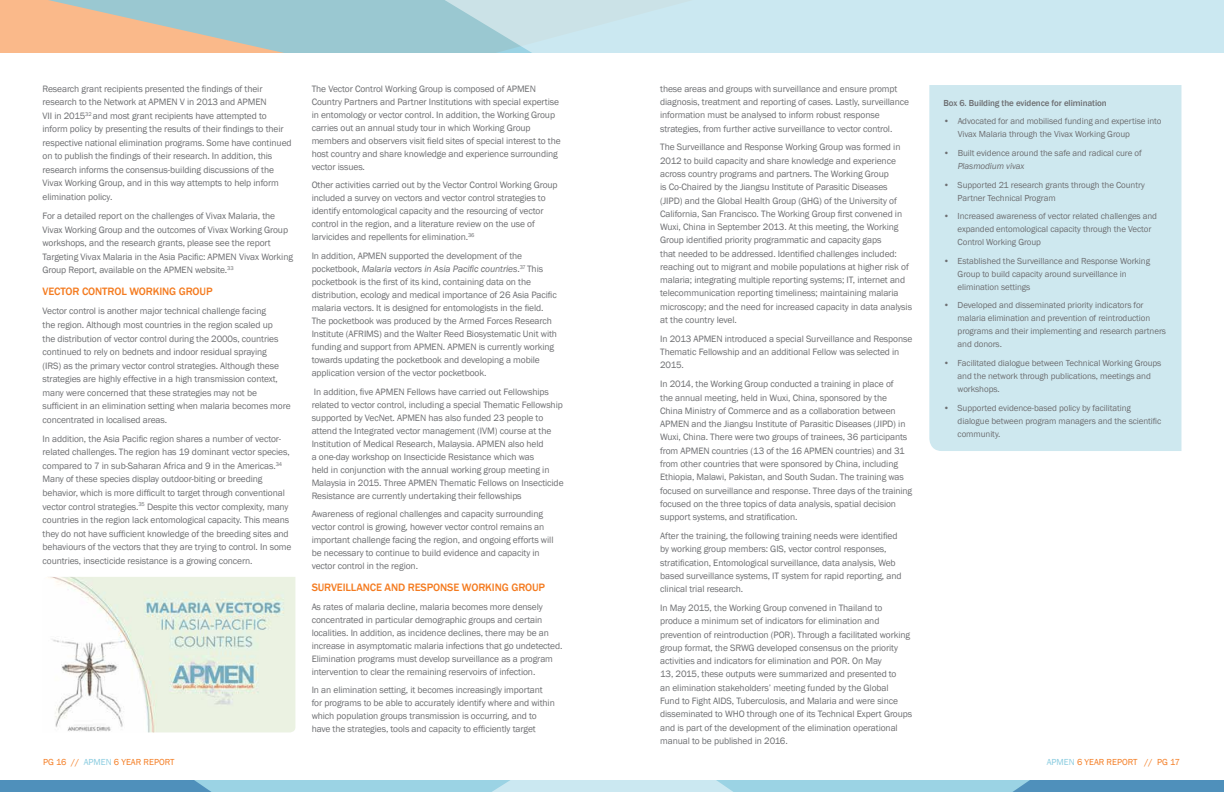
<style>
.page{position:relative;width:1224px;height:792px;background:#fff}
.page>*{position:absolute;margin:0;border:0;box-sizing:border-box;transform-origin:0 0}
.t1{font:500 11px "Franklin Gothic";letter-spacing:-.01em;color:#f47b20}
.t2{font:9.5px/13.3px "Franklin Gothic";letter-spacing:-.01em;color:#6d6e71}
.t3{font:9px/13px "Franklin Gothic";letter-spacing:-.01em;color:#6d6e71}
.t4{font:9px "Franklin Gothic";color:#f47b20}
.t5{font:500 9px "Franklin Gothic";letter-spacing:-.01em;color:#6d6e71}
.t6{font:italic 9px "Franklin Gothic";letter-spacing:-.01em;color:#6d6e71}
.s1{font-style:italic}
.s2{color:#88cbdf}
</style>
<div class="page">
<svg style="left:0;top:0;width:402px;height:53px;fill:#9ac8d1"></svg>
<svg style="left:402px;top:0;width:822px;height:53px;fill:#cbe8f1"></svg>
<svg style="left:0;top:780px;width:1224px;height:12px"></svg>
<img style="left:48px;top:577px;width:247px;height:155px">
<div style="left:929px;top:85px;width:252px;height:366px;background:#cee8ef"></div>
<p class="t2" style="left:43px;top:82px;width:251px">Research grant recipients presented the findings of their research to the Network at APMEN V in 2013 and APMEN<br>VII in 2015<sup>32</sup> and most grant recipients have attempted to inform policy by presenting the results of their findings to their respective national elimination programs. Some have continued on to publish the findings of their research. In addition, this research informs the consensus-building discussions of the Vivax Working Group, and in this way attempts to help inform elimination policy.</p>
<p class="t2" style="left:43px;top:209px;width:252px">For a detailed report on the challenges of Vivax Malaria, the Vivax Working Group and the outcomes of Vivax Working Group workshops, and the research grants, please see the report Targeting Vivax Malaria in the Asia Pacific: APMEN Vivax Working Group Report, available on the APMEN website.<sup>33</sup></p>
<p class="t1" style="left:43px;top:285px;width:172px">VECTOR CONTROL WORKING GROUP</p>
<p class="t2" style="left:43px;top:305px;width:250px">Vector control is another major technical challenge facing<br>the region. Although most countries in the region scaled up<br>the distribution of vector control during the 2000s, countries continued to rely on bednets and indoor residual spraying<br>(IRS) as the primary vector control strategies. Although these strategies are highly effective in a high transmission context, many were concerned that these strategies may not be sufficient in an elimination setting when malaria becomes more concentrated in localised areas.</p>
<p class="t2" style="left:43px;top:432px;width:250px">In addition, the Asia Pacific region shares a number of vector&shy;related challenges. The region has 19 dominant vector species, compared to 7 in sub-Saharan Africa and 9 in the Americas.<sup>34<br></sup>Many of these species display outdoor-biting or breeding behavior, which is more difficult to target through conventional vector control strategies.<sup>35</sup> Despite this vector complexity, many countries in the region lack entomological capacity. This means they do not have sufficient knowledge of the breeding sites and behaviours of the vectors that they are trying to control. In some countries, insecticide resistance is a growing concern.</p>
<p class="t2" style="left:312px;top:82px;width:251px;line-height:13px">The Vector Control Working Group is composed of APMEN Country Partners and Partner Institutions with special expertise in entomology or vector control. In addition, the Working Group carries out an annual study tour in which Working Group members and observers visit field sites of special interest to the host country and share knowledge and experience surrounding vector issues.</p>
<p class="t2" style="left:312px;top:179px;width:247px;line-height:13px">Other activities carried out by the Vector Control Working Group included a survey on vectors and vector control strategies to identify entomological capacity and the resourcing of vector control in the region, and a literature review on the use of larvicides and repellents for elimination.<sup>36</sup></p>
<p class="t2" style="left:312px;top:250px;width:247px;line-height:13px">In addition, APMEN supported the development of the pocketbook, <span class="s1">Malaria vectors in Asia Pacific countries</span>.<sup>37</sup> This pocketbook is the first of its kind, containing data on the distribution, ecology and medical importance of 26 Asia Pacific malaria vectors. It is designed for entomologists in the field.<br>The pocketbook was produced by the Armed Forces Research Institute (AFRIMS) and the Walter Reed Biosystematic Unit with funding and support from APMEN. APMEN is currently working towards updating the pocketbook and developing a mobile application version of the vector pocketbook.</p>
<p class="t2" style="left:312px;top:385px;width:253px;line-height:13px">In addition, five APMEN Fellows have carried out Fellowships related to vector control, including a special Thematic Fellowship supported by VecNet. APMEN has also funded 23 people to attend the Integrated vector management (IVM) course at the Institution of Medical Research, Malaysia. APMEN also held<br>a one-day workshop on Insecticide Resistance which was<br>held in conjunction with the annual working group meeting in Malaysia in 2015. Three APMEN Thematic Fellows on Insecticide Resistance are currently undertaking their fellowships</p>
<p class="t2" style="left:312px;top:508px;width:243px;line-height:13px">Awareness of regional challenges and capacity surrounding vector control is growing, however vector control remains an important challenge facing the region, and ongoing efforts will be necessary to continue to build evidence and capacity in vector control in the region.</p>
<p class="t1" style="left:312px;top:580px;width:235px">SURVEILLANCE AND RESPONSE WORKING GROUP</p>
<p class="t2" style="left:312px;top:600px;width:252px;line-height:13px">As rates of malaria decline, malaria becomes more densely concentrated in particular demographic groups and certain localities. In addition, as incidence declines, there may be an increase in asymptomatic malaria infections that go undetected.<br>Elimination programs must develop surveillance as a program intervention to clear the remaining reservoirs of infection.</p>
<p class="t2" style="left:312px;top:684px;width:245px;line-height:13px">In an elimination setting, it becomes increasingly important for programs to be able to accurately identify where and within which population groups transmission is occurring, and to have the strategies, tools and capacity to efficiently target</p>
<p class="t2" style="left:660px;top:82px;width:251px">these areas and groups with surveillance and ensure prompt diagnosis, treatment and reporting of cases. Lastly, surveillance information must be analysed to inform robust response strategies, from further active surveillance to vector control.</p>
<p class="t2" style="left:660px;top:141px;width:253px">The Surveillance and Response Working Group was formed in 2012 to build capacity and share knowledge and experience across country programs and partners. The Working Group<br>is Co-Chaired by the Jiangsu Institute of Parasitic Diseases (JIPD) and the Global Health Group (GHG) of the University of California, San Francisco. The Working Group first convened in Wuxi, China in September 2013. At this meeting, the Working Group identified priority programmatic and capacity gaps<br>that needed to be addressed. Identified challenges included: reaching out to migrant and mobile populations at higher risk of malaria; integrating multiple reporting systems; IT, internet and telecommunication reporting timeliness; maintaining malaria microscopy; and the need for increased capacity in data analysis at the country level.</p>
<p class="t2" style="left:660px;top:332px;width:254px">In 2013 APMEN introduced a special Surveillance and Response<br>Thematic Fellowship and an additional Fellow was selected in<br>2015.</p>
<p class="t2" style="left:660px;top:378px;width:254px">In 2014, the Working Group conducted a training in place of<br>the annual meeting, held in Wuxi, China, sponsored by the<br>China Ministry of Commerce and as a collaboration between APMEN and the Jiangsu Institute of Parasitic Diseases (JIPD) in Wuxi, China. There were two groups of trainees, 36 participants from APMEN countries (13 of the 16 APMEN countries) and 31 from other countries that were sponsored by China, including Ethiopia, Malawi, Pakistan, and South Sudan. The training was focused on surveillance and response. Three days of the training focused on the three topics of data analysis, spatial decision support systems, and stratification.</p>
<p class="t2" style="left:660px;top:529px;width:243px">After the training, the following training needs were identified by working group members: GIS, vector control responses, stratification, Entomological surveillance, data analysis, Web based surveillance systems, IT system for rapid reporting, and clinical trial research.</p>
<p class="t2" style="left:660px;top:601px;width:254px">In May 2015, the Working Group convened in Thailand to produce a minimum set of indicators for elimination and prevention of reintroduction (POR). Through a facilitated working group format, the SRWG developed consensus on the priority activities and indicators for elimination and POR. On May<br>13, 2015, these outputs were summarized and presented to<br>an elimination stakeholders’ meeting funded by the Global<br>Fund to Fight AIDS, Tuberculosis, and Malaria and were since disseminated to WHO through one of its Technical Expert Groups and is part of the development of the elimination operational manual to be published in 2016.</p>
<p class="t5" style="left:944px;top:97px;width:165px">Box 6. Building the evidence for elimination</p>
<p class="t3" style="left:958px;top:115px;width:205px;text-indent:-14px">• Advocated for and mobilised funding and expertise into<br>Vivax Malaria through the Vivax Working Group</p>
<p class="t3" style="left:944px;top:147px;width:200px">• Built evidence around the safe and radical cure of</p>
<p class="t6" style="left:958px;top:160px;width:68px">Plasmodium vivax</p>
<p class="t3" style="left:958px;top:178px;width:189px;text-indent:-14px">• Supported 21 research grants through the Country<br>Partner Technical Program</p>
<p class="t3" style="left:958px;top:210px;width:201px;text-indent:-14px">• Increased awareness of vector related challenges and expanded entomological capacity through the Vector<br>Control Working Group</p>
<p class="t3" style="left:958px;top:255px;width:194px;text-indent:-14px">• Established the Surveillance and Response Working<br>Group to build capacity around surveillance in elimination settings</p>
<p class="t3" style="left:958px;top:299px;width:210px;text-indent:-14px">• Developed and disseminated priority indicators for malaria elimination and prevention of reintroduction programs and their implementing and research partners and donors.</p>
<p class="t3" style="left:958px;top:357px;width:205px;text-indent:-14px">• Facilitated dialogue between Technical Working Groups and the network through publications, meetings and workshops.</p>
<p class="t3" style="left:958px;top:401px;width:205px;text-indent:-14px">• Supported evidence-based policy by facilitating dialogue between program managers and the scientific community.</p>
<p class="t4" style="left:43px;top:757px;width:133px">PG 16 // <span class="s2">APMEN</span> 6 YEAR REPORT</p>
<p class="t4" style="left:1047px;top:757px;width:135px"><span class="s2">APMEN</span> 6 YEAR REPORT // PG 17</p>
</div>
